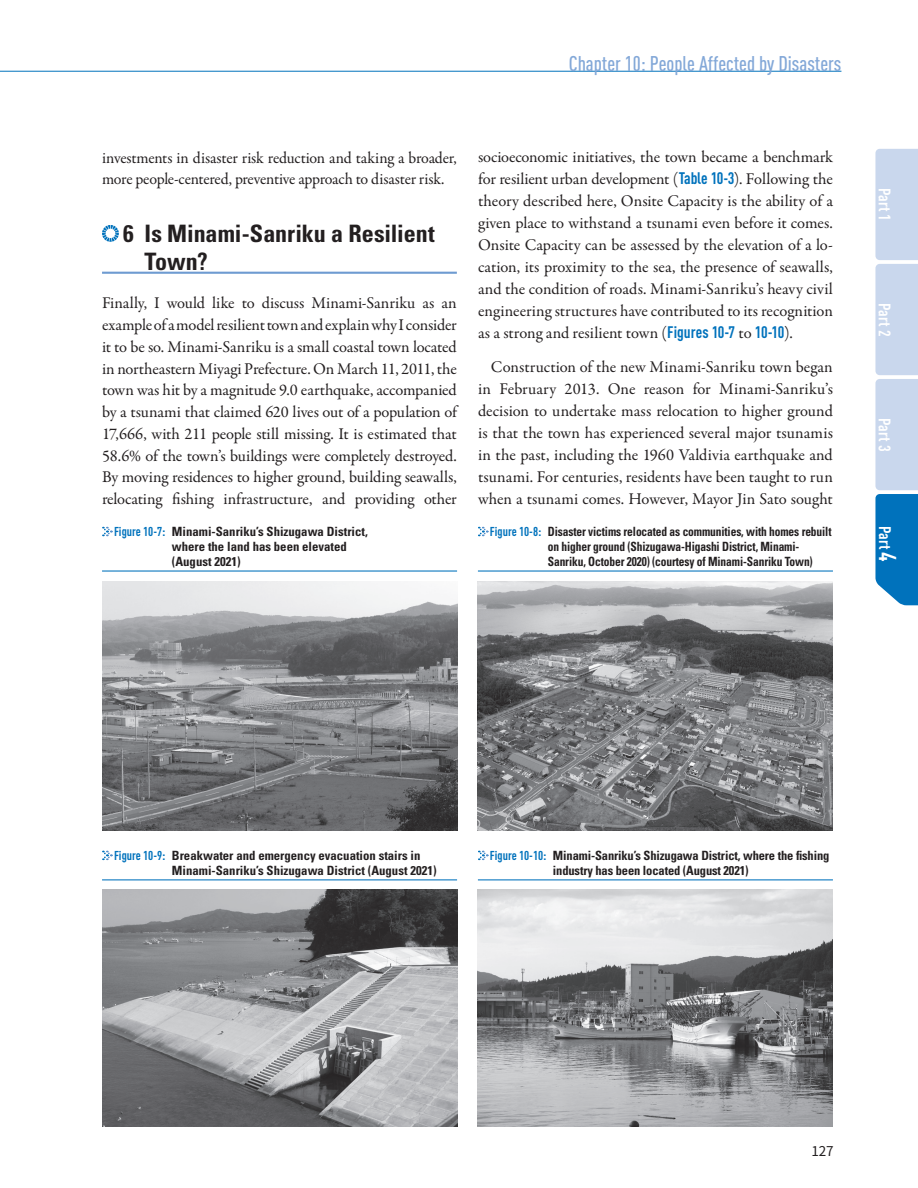
<style>
.page{position:relative;width:918px;height:1188px;background:#fff}
.page>*{position:absolute;margin:0;border:0;box-sizing:border-box;transform-origin:0 0}
.t1{font:700 condensed 24px/27.8px "Univers LT Std";letter-spacing:-.005em;color:#231f20}
.t2{font:500 condensed 21px "DIN Pro";color:#83a8d8}
.t3{font:16.5px/21.9px "Garamond Premr Pro";letter-spacing:-.01em;color:#231f20;text-align:justify}
.t4{font:700 condensed 16.5px "DIN Pro";color:#fff}
.t5{font:13.5px "Noto Sans CJ Kjp";color:#231f20}
.t6{font:700 condensed 12.75px/15px "Univers LT Std";letter-spacing:-.01em;color:#231f20}
.t7{font:700 condensed 12.75px/15px "Univers LT Std";letter-spacing:-.01em;color:#231f20;scale:.9 1}
.s1{font-family:"DIN Pro";color:#0072bc}
.s2{font-family:"DIN Pro";font-weight:700;font-stretch:condensed;color:#0072bc}
.s3{font-size:24px}
</style>
<div class="page">
<hr style="left:0;top:71px;width:841px;height:1px;background:#0072bc">
<svg style="left:875px;top:149px;width:43px;height:456px;background:#9ec2e2"></svg>
<hr style="left:102px;top:272px;width:355px;height:2px;background:#6e9bd1">
<svg style="left:102px;top:225px;width:17px;height:17px"></svg>
<hr style="left:102px;top:570px;width:355px;height:2px;background:#0072bc">
<svg style="left:102px;top:526px;width:10px;height:11px"></svg>
<hr style="left:102px;top:879px;width:355px;height:1px;background:#0072bc">
<svg style="left:102px;top:850px;width:10px;height:11px"></svg>
<hr style="left:478px;top:570px;width:355px;height:2px;background:#0072bc">
<svg style="left:478px;top:526px;width:10px;height:11px"></svg>
<hr style="left:478px;top:879px;width:355px;height:1px;background:#0072bc">
<svg style="left:478px;top:850px;width:10px;height:11px"></svg>
<img style="left:102px;top:582px;width:355px;height:249px">
<img style="left:102px;top:890px;width:355px;height:236px">
<img style="left:478px;top:890px;width:355px;height:236px">
<img style="left:478px;top:582px;width:355px;height:249px">
<p class="t2" style="left:569px;top:51px;width:274px">Chapter 10: People Affected by Disasters</p>
<p class="t3" style="left:102px;top:147px;width:356px">investments in disaster risk reduction and taking a broader, more people-centered, preventive approach to disaster risk.</p>
<h1 class="t1" style="left:145px;top:219px;width:292px;text-indent:-21px">6 Is Minami-Sanriku a Resilient<br>Town?</h1>
<p class="t3" style="left:102px;top:293px;width:356px">Finally, I would like to discuss Minami-Sanriku as an example of a model resilient town and explain why I consider it to be so. Minami-Sanriku is a small coastal town located in northeastern Miyagi Prefecture. On March 11, 2011, the town was hit by a magnitude 9.0 earthquake, accompanied by a tsunami that claimed 620 lives out of a population of 17,666, with 211 people still missing. It is estimated that 58.6% of the town’s buildings were completely destroyed.<br>By moving residences to higher ground, building seawalls, relocating fishing infrastructure, and providing other</p>
<p class="t6" style="left:172px;top:524px;width:197px;text-indent:-58px"><span class="s1">Figure 10-7:</span> Minami-Sanriku’s Shizugawa District, where the land has been elevated (August 2021)</p>
<p class="t3" style="left:478px;top:147px;width:356px">socioeconomic initiatives, the town became a benchmark for resilient urban development (<span class="s2">Table 10-3</span>). Following the theory described here, Onsite Capacity is the ability of a given place to withstand a tsunami even before it comes.<br>Onsite Capacity can be assessed by the elevation of a lo&shy;cation, its proximity to the sea, the presence of seawalls, and the condition of roads. Minami-Sanriku’s heavy civil engineering structures have contributed to its recognition as a strong and resilient town (<span class="s2">Figures 10-7</span> to <span class="s2">10-10</span>).</p>
<p class="t3" style="left:478px;top:357px;width:356px;text-indent:13px">Construction of the new Minami-Sanriku town began in February 2013. One reason for Minami-Sanriku’s decision to undertake mass relocation to higher ground is that the town has experienced several major tsunamis in the past, including the 1960 Valdivia earthquake and tsunami. For centuries, residents have been taught to run when a tsunami comes. However, Mayor Jin Sato sought</p>
<p class="t7" style="left:548px;top:524px;width:317px;text-indent:-58px"><span class="s1">Figure 10-8:</span> Disaster victims relocated as communities, with homes rebuilt on higher ground (Shizugawa-Higashi District, Minami-<br>Sanriku, October 2020) (courtesy of Minami-Sanriku Town)</p>
<p class="t4" style="left:895px;top:188px;width:35px;rotate:90deg">Part 1</p>
<p class="t4" style="left:895px;top:303px;width:35px;rotate:90deg">Part 2</p>
<p class="t4" style="left:895px;top:418px;width:35px;rotate:90deg">Part 3</p>
<p class="t4" style="left:895px;top:526px;width:38px;rotate:90deg">Part <span class="s3">4</span></p>
<p class="t6" style="left:172px;top:848px;width:266px;text-indent:-58px"><span class="s1">Figure 10-9:</span> Breakwater and emergency evacuation stairs in<br>Minami-Sanriku’s Shizugawa District (August 2021)</p>
<p class="t6" style="left:553px;top:848px;width:278px;text-indent:-63px"><span class="s1">Figure 10-10:</span> Minami-Sanriku’s Shizugawa District, where the fishing industry has been located (August 2021)</p>
<p class="t5" style="left:811px;top:1143px;width:24px">127</p>
</div>
